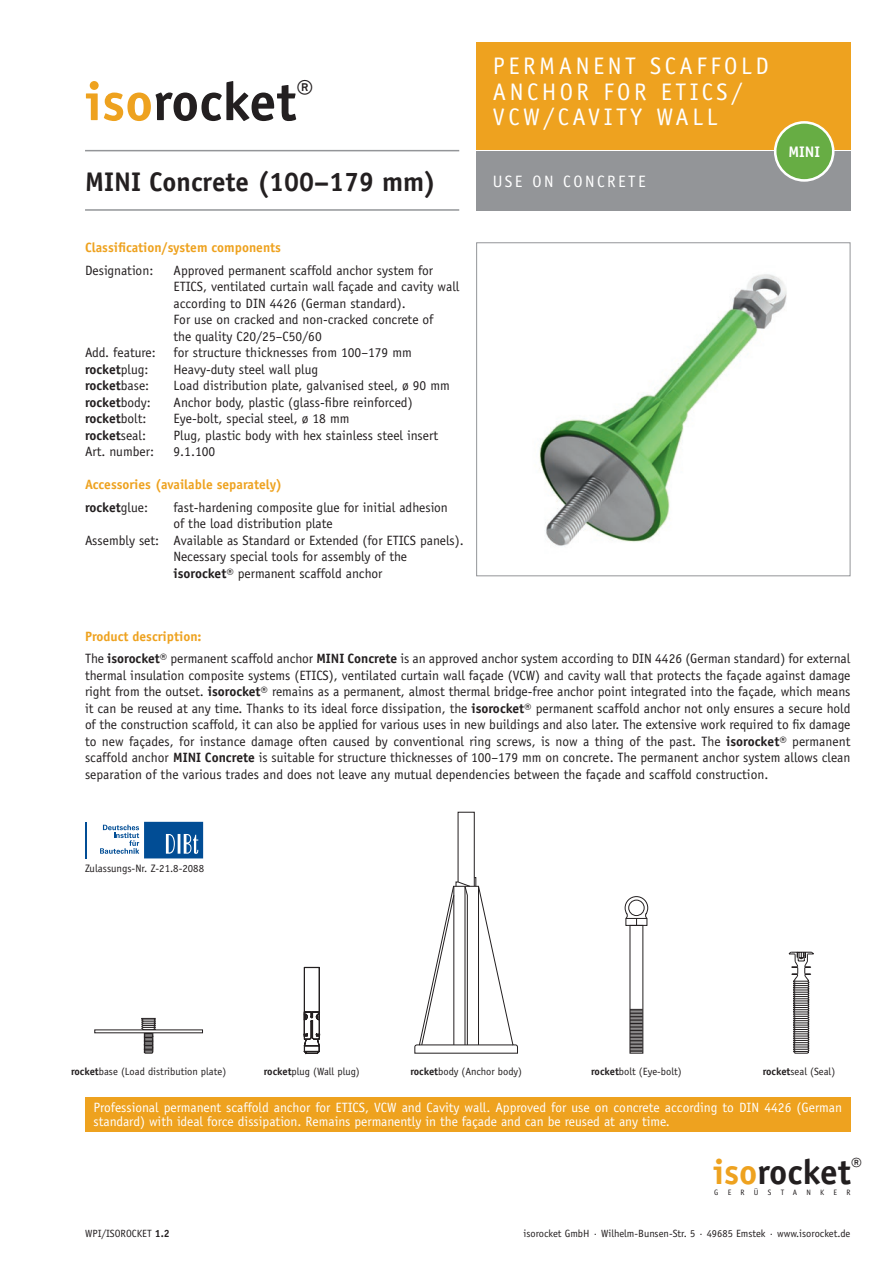
<style>
.page{position:relative;width:893px;height:1263px;background:#fff}
.page>*{position:absolute;margin:0;border:0;box-sizing:border-box;transform-origin:0 0}
.t1{font:700 54px "Officina Sans Std";color:#231f20}
.t2{font:700 35.25px "Officina Sans Std";color:#231f20}
.t3{font:700 27px "Officina Sans Std";color:#231f20}
.t4{font:24px/25.5px "Officina Sans Std";letter-spacing:.15em;color:#fff}
.t5{font:16.5px "Officina Sans Std";letter-spacing:.15em;color:#fff}
.t6{font:700 15.3px "Officina Sans Std";color:#fff}
.t7{font:13.5px/16.5px "Officina Sans Std";color:#231f20}
.t8{font:13.5px/13.5px "Officina Sans Std";color:#fff}
.t9{font:700 13.5px/22.5px "Officina Sans Std";color:#eea21f}
.t10{font:700 13.5px "Officina Sans Std";color:#231f20}
.t11{font:10.8px "Officina Sans Std";color:#231f20}
.t12{font:10.5px "Officina Sans Std";color:#231f20}
.t13{font:7.8px "Officina Sans Std";letter-spacing:1.185em;color:#231f20}
.s1{color:#eea21f}
.s2{font-weight:400}
.s3{color:#231f20}
.s4{font-weight:400;color:#231f20}
.s5{font-weight:700}
.s6{font-weight:700;color:#eea21f}
</style>
<div class="page">
<div style="left:476px;top:43px;width:374px;height:107px;background:#eea21f"></div>
<div style="left:476px;top:151px;width:374px;height:60px;background:#939598"></div>
<hr style="left:85px;top:150px;width:374px;height:1px;background:#939598">
<hr style="left:85px;top:209px;width:374px;height:2px;background:#939598">
<div style="left:85px;top:1097px;width:765px;height:34px;background:#eea21f"></div>
<img style="left:539px;top:274px;width:248px;height:272px">
<div style="left:476px;top:242px;width:374px;height:334px;border:1px solid #939598"></div>
<div style="left:775px;top:122px;width:58px;height:58px;background:#67ad44;border-radius:50%"></div>
<div style="left:774px;top:121px;width:60px;height:61px;border:3px solid #fff;border-radius:50%"></div>
<svg style="left:788px;top:951px;width:26px;height:103px"></svg>
<svg style="left:625px;top:896px;width:23px;height:30px"></svg>
<svg style="left:630px;top:1009px;width:13px;height:43px"></svg>
<svg style="left:141px;top:1018px;width:15px;height:36px"></svg>
<svg style="left:304px;top:967px;width:16px;height:86px"></svg>
<svg style="left:414px;top:812px;width:104px;height:242px"></svg>
<hr style="left:419px;top:1045px;width:94px;height:1px;background:#231f20">
<hr style="left:85px;top:822px;width:1px;height:36px;background:#014d95">
<svg style="left:100px;top:822px;width:103px;height:36px"></svg>
<h1 class="t1" style="left:85px;top:68px;width:230px"><span class="s1">iso</span>rocket<sup>®</sup></h1>
<h3 class="t3" style="left:85px;top:165px;width:353px">MINI Concrete (100–179 mm)</h3>
<p class="t9" style="left:85px;top:236px;width:198px">Classification/system components</p>
<p class="t7" style="left:85px;top:262px;width:70px">Designation:</p>
<p class="t7" style="left:174px;top:262px;width:287px">Approved permanent scaffold anchor system for ETICS, ventilated curtain wall façade and cavity wall according to DIN 4426 (German standard).<br>For use on cracked and non-cracked concrete of<br>the quality C20/25–C50/60</p>
<p class="t7" style="left:85px;top:344px;width:72px">Add. feature:</p>
<p class="t7" style="left:174px;top:344px;width:240px">for structure thicknesses from 100–179 mm</p>
<p class="t10" style="left:85px;top:361px;width:65px">rocket<span class="s2">plug:</span></p>
<p class="t7" style="left:174px;top:361px;width:146px">Heavy-duty steel wall plug</p>
<p class="t10" style="left:85px;top:377px;width:66px">rocket<span class="s2">base:</span></p>
<p class="t7" style="left:174px;top:377px;width:278px">Load distribution plate, galvanised steel, ø 90 mm</p>
<p class="t10" style="left:85px;top:394px;width:67px">rocket<span class="s2">body:</span></p>
<p class="t7" style="left:174px;top:394px;width:241px">Anchor body, plastic (glass-fibre reinforced)</p>
<p class="t10" style="left:85px;top:410px;width:63px">rocket<span class="s2">bolt:</span></p>
<p class="t7" style="left:174px;top:410px;width:177px">Eye-bolt, special steel, ø 18 mm</p>
<p class="t10" style="left:85px;top:427px;width:63px">rocket<span class="s2">seal:</span></p>
<p class="t7" style="left:174px;top:427px;width:266px">Plug, plastic body with hex stainless steel insert</p>
<p class="t7" style="left:85px;top:443px;width:71px">Art. number:</p>
<p class="t7" style="left:174px;top:443px;width:43px">9.1.100</p>
<p class="t9" style="left:85px;top:473px;width:199px">Accessories (available separately) <span class="s3">rocket</span><span class="s4">glue:</span></p>
<p class="t7" style="left:174px;top:499px;width:276px">fast-hardening composite glue for initial adhesion</p>
<p class="t7" style="left:174px;top:515px;width:161px">of the load distribution plate</p>
<p class="t7" style="left:85px;top:532px;width:380px">Assembly set: Available as Standard or Extended (for ETICS panels).</p>
<p class="t7" style="left:174px;top:548px;width:235px">Necessary special tools for assembly of the</p>
<p class="t7" style="left:174px;top:565px;width:210px"><span class="s5">isorocket</span>® permanent scaffold anchor</p>
<h3 class="t4" style="left:493px;top:53px;width:277px">PERMANENT SCAFFOLD<br>ANCHOR FOR ETICS/<br>VCW/CAVITY WALL</h3>
<p class="t5" style="left:493px;top:172px;width:154px">USE ON CONCRETE</p>
<p class="t6" style="left:788px;top:142px;width:33px">MINI</p>
<p class="t7" style="left:85px;top:626px;width:767px;line-height:22.2px"><span class="s6">Product description:<br></span>The <span class="s5">isorocket</span>® permanent scaffold anchor <span class="s5">MINI Concrete</span> is an approved anchor system according to DIN 4426 (German standard) for external</p>
<p class="t7" style="left:85px;top:667px;width:767px;text-align:justify">thermal insulation composite systems (ETICS), ventilated curtain wall façade (VCW) and cavity wall that protects the façade against damage right from the outset. <span class="s5">isorocket</span>® remains as a permanent, almost thermal bridge-free anchor point integrated into the façade, which means it can be reused at any time. Thanks to its ideal force dissipation, the <span class="s5">isorocket</span>® permanent scaffold anchor not only ensures a secure hold of the construction scaffold, it can also be applied for various uses in new buildings and also later. The extensive work required to fix damage to new façades, for instance damage often caused by conventional ring screws, is now a thing of the past. The <span class="s5">isorocket</span>® permanent scaffold anchor <span class="s5">MINI Concrete</span> is suitable for structure thicknesses of 100–179 mm on concrete. The permanent anchor system allows clean separation of the various trades and does not leave any mutual dependencies between the façade and scaffold construction.</p>
<p class="t11" style="left:85px;top:862px;width:121px">Zulassungs-Nr. Z-21.8-2088</p>
<p class="t12" style="left:71px;top:1065px;width:157px"><span class="s5">rocket</span>base (Load distribution plate)</p>
<p class="t12" style="left:264px;top:1065px;width:98px"><span class="s5">rocket</span>plug (Wall plug)</p>
<p class="t12" style="left:410px;top:1065px;width:113px"><span class="s5">rocket</span>body (Anchor body)</p>
<p class="t12" style="left:591px;top:1065px;width:92px"><span class="s5">rocket</span>bolt (Eye-bolt)</p>
<p class="t12" style="left:763px;top:1065px;width:74px"><span class="s5">rocket</span>seal (Seal)</p>
<p class="t8" style="left:94px;top:1101px;width:750px">Professional permanent scaffold anchor for ETICS, VCW and Cavity wall. Approved for use on concrete according to DIN 4426 (German standard) with ideal force dissipation. Remains permanently in the façade and can be reused at any time.</p>
<h2 class="t2" style="left:713px;top:1150px;width:151px"><span class="s1">iso</span>rocket<sup>®</sup></h2>
<p class="t13" style="left:714px;top:1187px;width:138px">GERÜSTANKER</p>
<p class="t12" style="left:85px;top:1228px;width:86px">WPI/ISOROCKET <span class="s5">1.2</span></p>
<p class="t12" style="left:523px;top:1228px;width:328px">isorocket GmbH · Wilhelm-Bunsen-Str. 5 · 49685 Emstek · www.isorocket.de</p>
</div>
